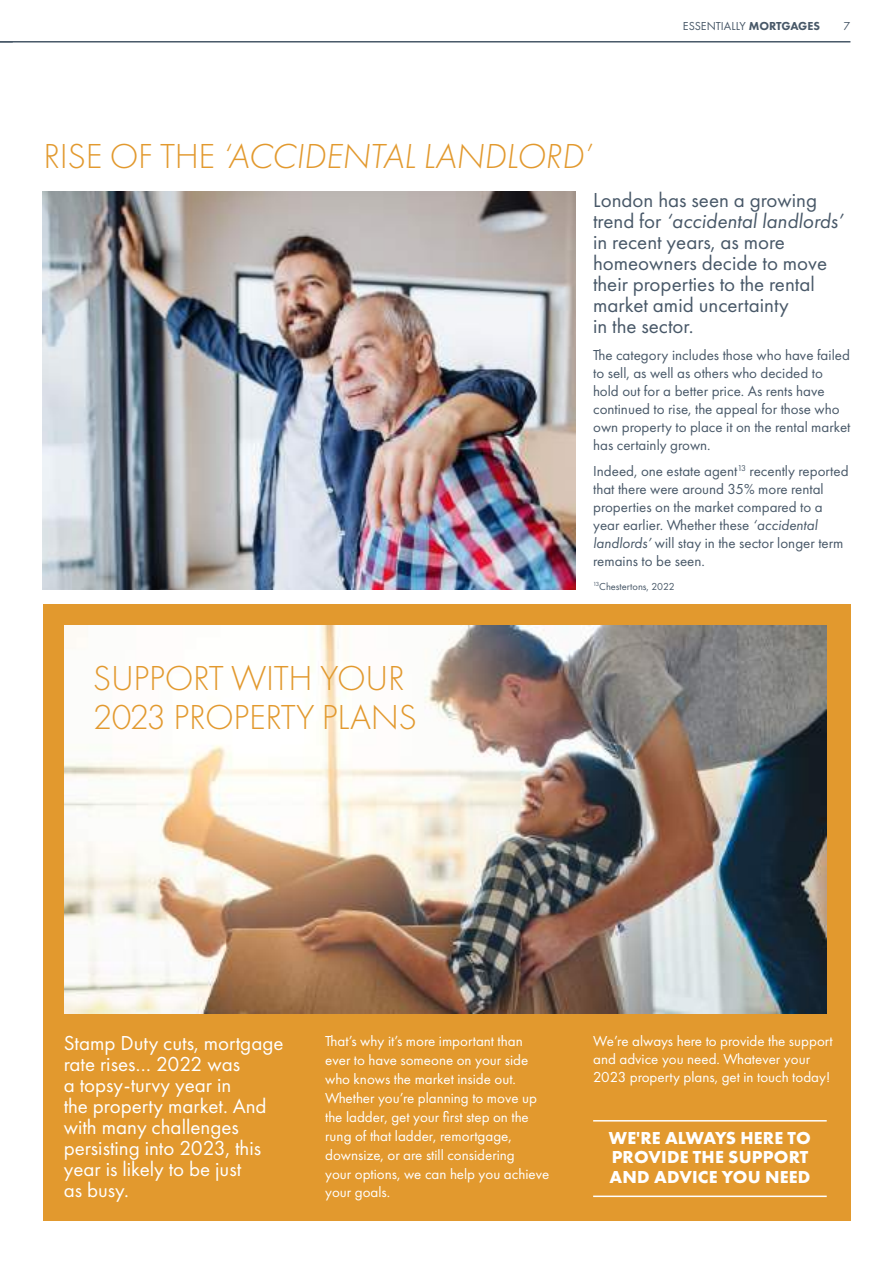
<style>
.page{position:relative;width:893px;height:1263px;background:#fff}
.page>*{position:absolute;margin:0;border:0;box-sizing:border-box;transform-origin:0 0}
.t1{font:300 36px/39px "Futura PT";letter-spacing:-.01em;color:#e2992e}
.t2{font:italic 300 36px "Futura PT";letter-spacing:-.01em;color:#e2992e}
.t3{font:21px/21px "Futura PT";color:#485868}
.t4{font:21px/21px "Futura PT";color:#fff}
.t5{font:700 18px/19.5px "Futura PT";letter-spacing:.01em;color:#fff}
.t6{font:15px/18px "Futura PT";color:#485868}
.t7{font:15px/18.9px "Futura PT";color:#fff}
.t8{font:12px "Futura PT";color:#485868}
.t9{font:10.5px "Futura PT";color:#485868}
.s1{font-style:normal}
.s2{font-weight:800}
.s3{font-style:italic}
</style>
<div class="page">
<hr style="left:0;top:41px;width:850px;height:2px;background:#485868">
<svg style="left:0;top:42px;width:13px;height:1px"></svg>
<div style="left:43px;top:604px;width:807px;height:616px;background:#e2992e"></div>
<img style="left:43px;top:191px;width:532px;height:399px">
<img style="left:65px;top:626px;width:761px;height:387px">
<hr style="left:593px;top:1120px;width:234px;height:1px;background:#fff">
<hr style="left:593px;top:1195px;width:234px;height:2px;background:#fff">
<h1 class="t2" style="left:43px;top:135px;width:550px"><span class="s1">RISE OF THE</span> ‘ACCIDENTAL LANDLORD’</h1>
<p class="t8" style="left:683px;top:19px;width:139px">ESSENTIALLY <span class="s2">MORTGAGES</span></p>
<p class="t8" style="left:844px;top:19px;width:8px">7</p>
<h1 class="t1" style="left:93px;top:658px;width:326px">SUPPORT WITH YOUR<br>2023 PROPERTY PLANS</h1>
<h2 class="t3" style="left:593px;top:190px;width:252px">London has seen a growing trend for <span class="s3">‘accidental landlords’ </span>in recent years, as more homeowners decide to move their properties to the rental market amid uncertainty<br>in the sector.</h2>
<p class="t6" style="left:593px;top:346px;width:259px">The category includes those who have failed to sell, as well as others who decided to hold out for a better price. As rents have continued to rise, the appeal for those who own property to place it on the rental market has certainly grown.</p>
<p class="t6" style="left:593px;top:462px;width:257px">Indeed, one estate agent<sup>13</sup> recently reported that there were around 35% more rental properties on the market compared to a year earlier. Whether these <span class="s3">‘accidental landlords’</span> will stay in the sector longer term remains to be seen.</p>
<p class="t9" style="left:593px;top:580px;width:83px"><sup>13</sup>Chestertons, 2022</p>
<h2 class="t4" style="left:64px;top:1033px;width:221px">Stamp Duty cuts, mortgage rate rises… 2022 was<br>a topsy-turvy year in<br>the property market. And with many challenges persisting into 2023, this year is likely to be just<br>as busy.</h2>
<p class="t7" style="left:325px;top:1031px;width:226px">That’s why it’s more important than ever to have someone on your side who knows the market inside out.<br>Whether you’re planning to move up the ladder, get your first step on the rung of that ladder, remortgage, downsize, or are still considering<br>your options, we can help you achieve your goals.</p>
<p class="t7" style="left:593px;top:1032px;width:241px;line-height:18px">We’re always here to provide the support and advice you need. Whatever your<br>2023 property plans, get in touch today!</p>
<p class="t5" style="left:609px;top:1127px;width:204px">WE'RE ALWAYS HERE TO<br>PROVIDE THE SUPPORT<br>AND ADVICE YOU NEED</p>
</div>
